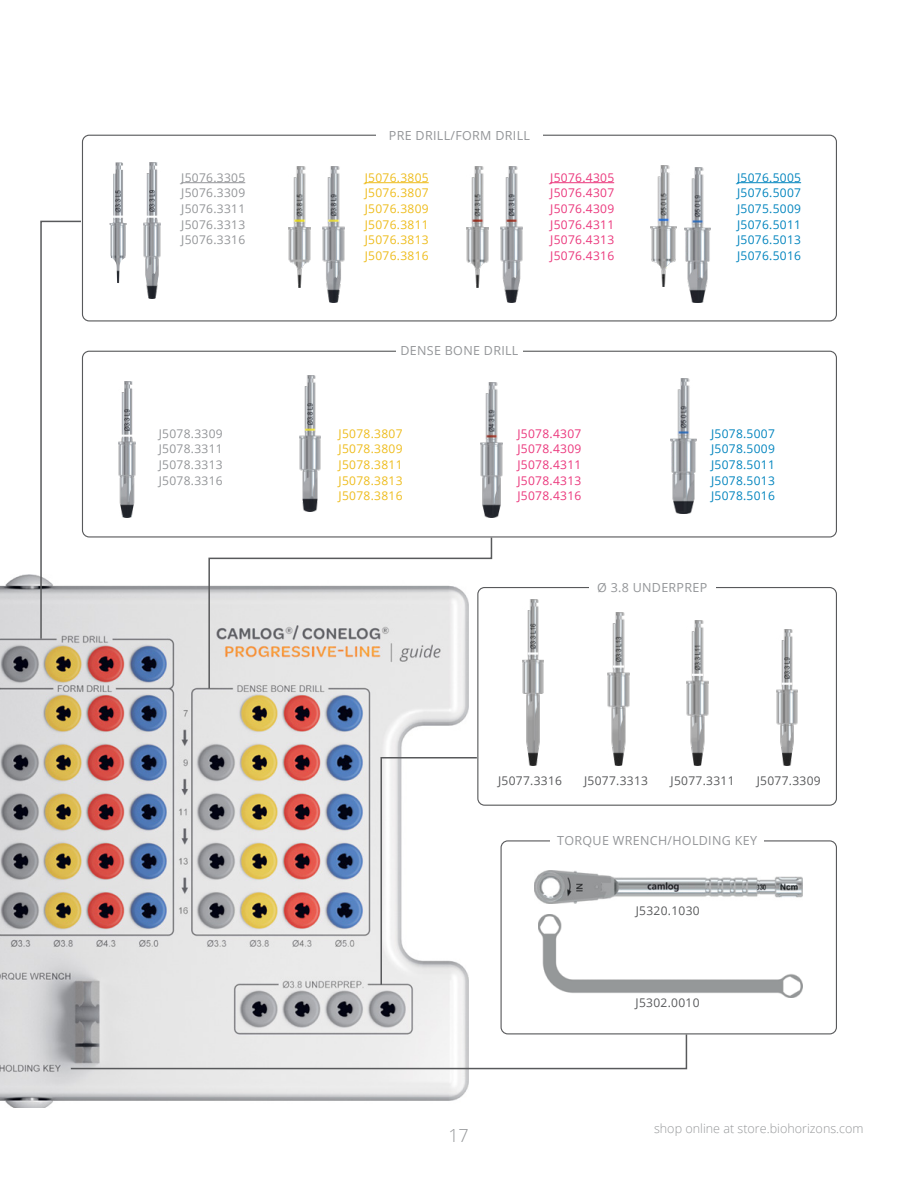
<style>
.page{position:relative;width:918px;height:1188px;background:#fff}
.page>*{position:absolute;margin:0;border:0;box-sizing:border-box;transform-origin:0 0}
.t1{font:300 18px "Open Sans";color:#96989a}
.t2{font:300 12.6px "Open Sans";color:#96989a}
.t3{font:12.45px "Open Sans";letter-spacing:.025em;color:#939598}
.t4{font:12px/15.6px "Open Sans";letter-spacing:.025em;color:#eb377c;text-align:justify}
.t5{font:12px/15.6px "Open Sans";letter-spacing:.025em;color:#eebc1c;text-align:justify}
.t6{font:12px/15.6px "Open Sans";letter-spacing:.025em;color:#0084be;text-align:justify}
.t7{font:12px/15.6px "Open Sans";letter-spacing:.025em;color:#939598;text-align:justify}
.t8{font:12px "Open Sans";letter-spacing:.025em;color:#58595b}
</style>
<div class="page">
<div style="left:82px;top:135px;width:755px;height:186px;border:1px solid #58595b;border-radius:7px"></div>
<div style="left:82px;top:351px;width:755px;height:187px;border:1px solid #58595b;border-radius:7px"></div>
<div style="left:477px;top:587px;width:360px;height:219px;border:1px solid #58595b;border-radius:7px"></div>
<div style="left:501px;top:840px;width:336px;height:194px;border:1px solid #58595b;border-radius:7px"></div>
<img style="left:0;top:575px;width:468px;height:533px">
<div style="left:376px;top:127px;width:167px;height:16px;background:#fff"></div>
<div style="left:396px;top:343px;width:127px;height:15px;background:#fff"></div>
<div style="left:589px;top:579px;width:127px;height:16px;background:#fff"></div>
<div style="left:551px;top:833px;width:213px;height:15px;background:#fff"></div>
<img style="left:144px;top:162px;width:17px;height:136px">
<img style="left:118px;top:382px;width:17px;height:135px">
<img style="left:299px;top:376px;width:22px;height:135px">
<img style="left:481px;top:382px;width:21px;height:136px">
<img style="left:671px;top:378px;width:26px;height:136px">
<img style="left:322px;top:167px;width:22px;height:135px">
<img style="left:501px;top:167px;width:21px;height:135px">
<img style="left:685px;top:167px;width:26px;height:136px">
<img style="left:110px;top:162px;width:17px;height:121px">
<img style="left:288px;top:167px;width:22px;height:121px">
<img style="left:467px;top:167px;width:21px;height:120px">
<img style="left:651px;top:166px;width:26px;height:121px">
<hr style="left:181px;top:182px;width:64px;height:1px;background:#939598">
<hr style="left:550px;top:182px;width:64px;height:1px;background:#eb377c">
<hr style="left:737px;top:182px;width:64px;height:1px;background:#0084be">
<img style="left:776px;top:629px;width:22px;height:136px">
<img style="left:686px;top:621px;width:22px;height:144px">
<img style="left:608px;top:612px;width:21px;height:153px">
<img style="left:522px;top:599px;width:22px;height:166px">
<img style="left:538px;top:915px;width:264px;height:83px">
<img style="left:535px;top:870px;width:267px;height:34px">
<hr style="left:365px;top:182px;width:64px;height:1px;background:#eebc1c">
<svg style="left:40px;top:220px;width:42px;height:420px"></svg>
<svg style="left:208px;top:536px;width:285px;height:154px"></svg>
<svg style="left:380px;top:756px;width:98px;height:230px"></svg>
<svg style="left:69px;top:1033px;width:619px;height:37px"></svg>
<p class="t3" style="left:389px;top:127px;width:142px">PRE DRILL/FORM DRILL</p>
<p class="t7" style="left:181px;top:169px;width:66px">J5076.3305<br>J5076.3309<br>J5076.3311<br>J5076.3313<br>J5076.3316</p>
<p class="t4" style="left:550px;top:169px;width:66px">J5076.4305<br>J5076.4307<br>J5076.4309<br>J5076.4311<br>J5076.4313<br>J5076.4316</p>
<p class="t6" style="left:737px;top:169px;width:66px">J5076.5005<br>J5076.5007<br>J5075.5009<br>J5076.5011<br>J5076.5013<br>J5076.5016</p>
<p class="t5" style="left:365px;top:169px;width:66px">J5076.3805<br>J5076.3807<br>J5076.3809<br>J5076.3811<br>J5076.3813<br>J5076.3816</p>
<p class="t3" style="left:400px;top:342px;width:119px">DENSE BONE DRILL</p>
<p class="t7" style="left:159px;top:425px;width:66px">J5078.3309<br>J5078.3311<br>J5078.3313<br>J5078.3316</p>
<p class="t4" style="left:517px;top:425px;width:66px">J5078.4307<br>J5078.4309<br>J5078.4311<br>J5078.4313<br>J5078.4316</p>
<p class="t5" style="left:339px;top:425px;width:66px">J5078.3807<br>J5078.3809<br>J5078.3811<br>J5078.3813<br>J5078.3816</p>
<p class="t6" style="left:711px;top:425px;width:66px">J5078.5007<br>J5078.5009<br>J5078.5011<br>J5078.5013<br>J5078.5016</p>
<p class="t3" style="left:597px;top:579px;width:112px">Ø 3.8 UNDERPREP</p>
<p class="t8" style="left:498px;top:772px;width:66px">J5077.3316</p>
<p class="t8" style="left:584px;top:772px;width:66px">J5077.3313</p>
<p class="t8" style="left:671px;top:772px;width:66px">J5077.3311</p>
<p class="t8" style="left:757px;top:772px;width:66px">J5077.3309</p>
<p class="t3" style="left:557px;top:832px;width:201px">TORQUE WRENCH/HOLDING KEY</p>
<p class="t8" style="left:636px;top:902px;width:66px">J5320.1030</p>
<h1 class="t1" style="left:448px;top:1123px;width:22px">17</h1>
<p class="t8" style="left:636px;top:994px;width:66px">J5302.0010</p>
<p class="t2" style="left:654px;top:1120px;width:211px">shop online at store.biohorizons.com</p>
</div>
